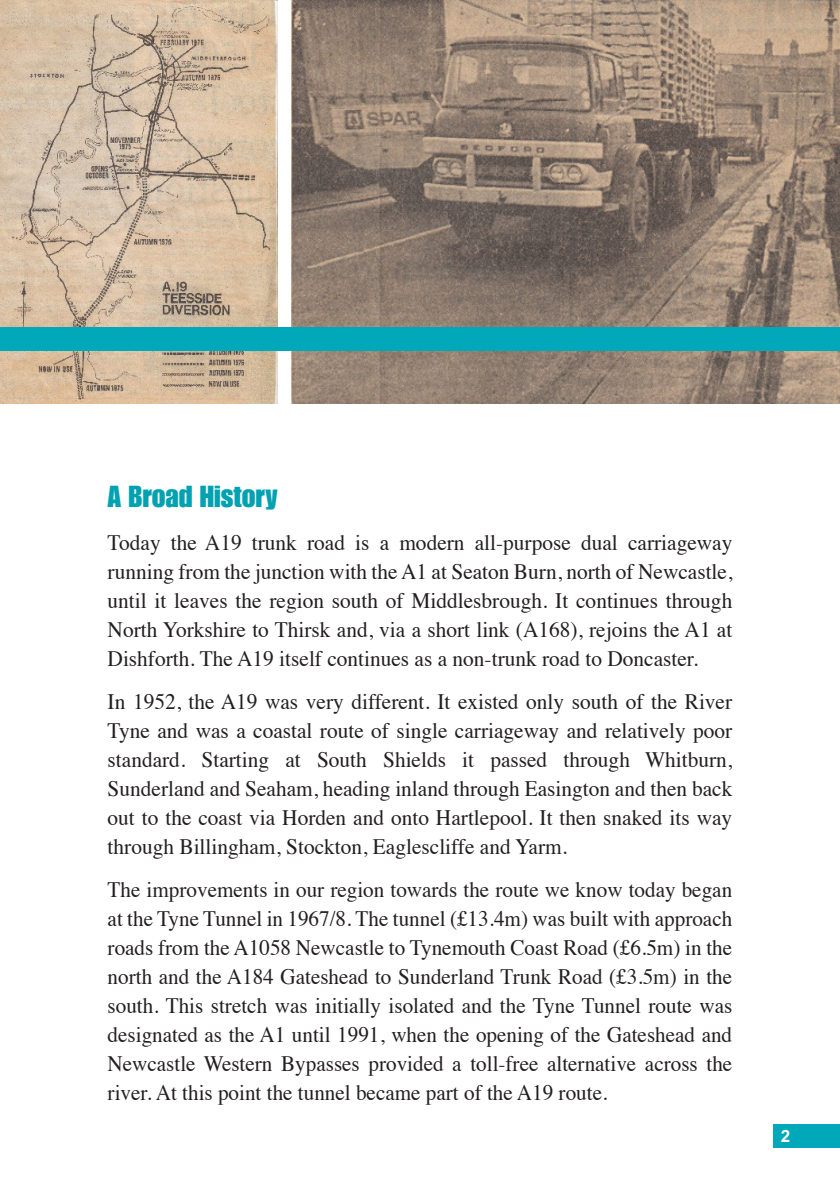
<style>
.page{position:relative;width:840px;height:1191px;background:#fff}
.page>*{position:absolute;margin:0;border:0;box-sizing:border-box;transform-origin:0 0}
.t1{font:29.8px "Impact LT";color:#00a2b2}
.t2{font:22px/29px "Times";color:#231f20;text-align:justify}
.t3{font:22px/29px "Times";color:#231f20;text-align:justify;scale:.96 1}
.t4{font:700 17px "Arial MT Std";color:#fff}
</style>
<div class="page">
<img style="left:0;top:0;width:277px;height:404px">
<img style="left:292px;top:0;width:547px;height:404px">
<div style="left:773px;top:1123px;width:66px;height:24px;background:#00a8b9"></div>
<div style="left:0;top:326px;width:839px;height:24px;background:#00a8b9"></div>
<h1 class="t1" style="left:108px;top:479px;width:171px">A Broad History</h1>
<p class="t2" style="left:108px;top:526px;width:626px">Today the A19 trunk road is a modern all-purpose dual carriageway running from the junction with the A1 at Seaton Burn, north of Newcastle, until it leaves the region south of Middlesbrough. It continues through North Yorkshire to Thirsk and, via a short link (A168), rejoins the A1 at Dishforth. The A19 itself continues as a non-trunk road to Doncaster.</p>
<p class="t2" style="left:108px;top:685px;width:626px">In 1952, the A19 was very different. It existed only south of the River Tyne and was a coastal route of single carriageway and relatively poor standard. Starting at South Shields it passed through Whitburn, Sunderland and Seaham, heading inland through Easington and then back out to the coast via Horden and onto Hartlepool. It then snaked its way through Billingham, Stockton, Eaglescliffe and Yarm.</p>
<p class="t3" style="left:108px;top:873px;width:652px">The improvements in our region towards the route we know today began at the Tyne Tunnel in 1967/8. The tunnel (£13.4m) was built with approach roads from the A1058 Newcastle to Tynemouth Coast Road (£6.5m) in the north and the A184 Gateshead to Sunderland Trunk Road (£3.5m) in the south. This stretch was initially isolated and the Tyne Tunnel route was designated as the A1 until 1991, when the opening of the Gateshead and Newcastle Western Bypasses provided a toll-free alternative across the river. At this point the tunnel became part of the A19 route.</p>
<p class="t4" style="left:780px;top:1125px;width:11px">2</p>
</div>
